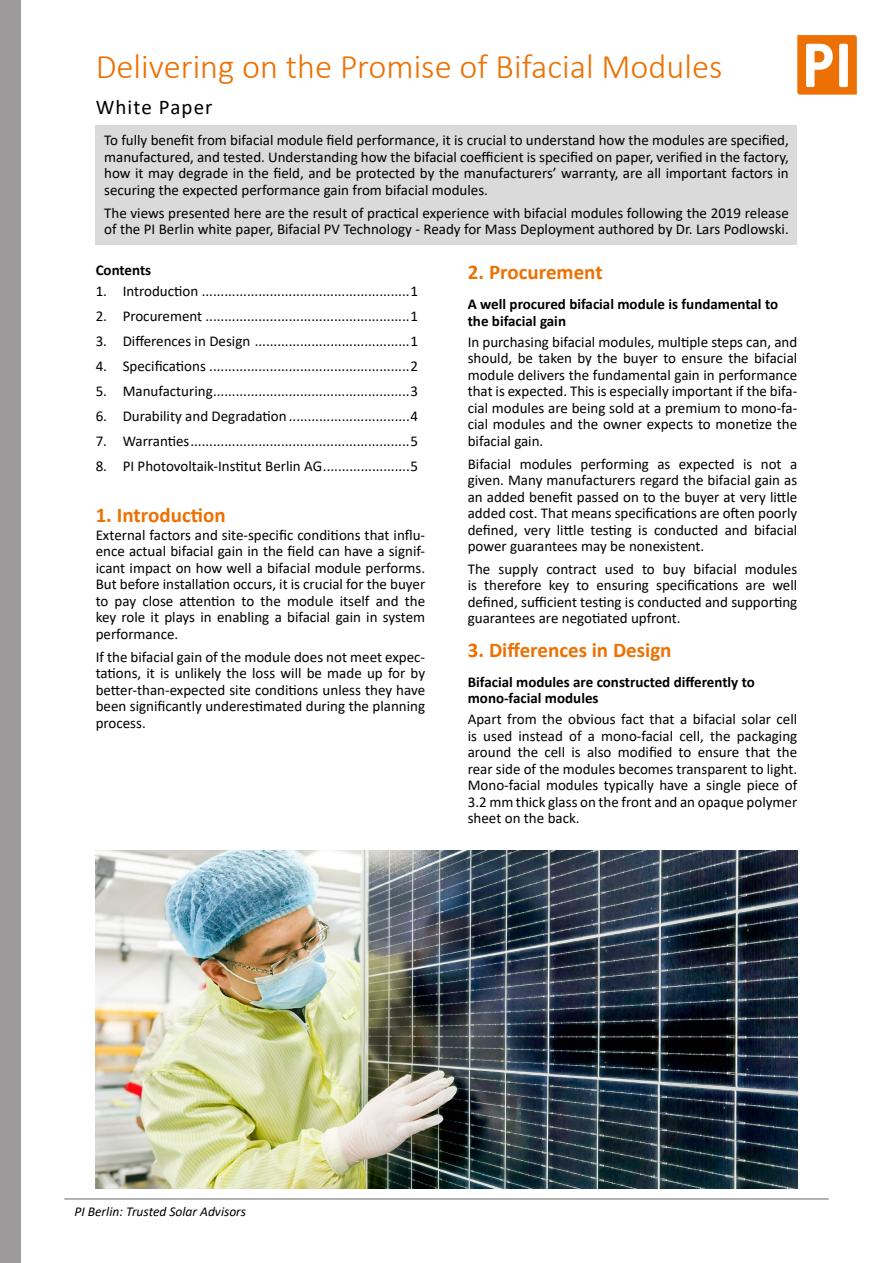
<style>
.page{position:relative;width:893px;height:1263px;background:#fff}
.page>*{position:absolute;margin:0;border:0;box-sizing:border-box;transform-origin:0 0}
.t1{font:300 34.5px "Calibri";color:#ed7000}
.t2{font:700 21px "Calibri";color:#ed7000}
.Subtitle{font:21px "Calibri";letter-spacing:.055em;color:#000}
.t3{font:15px/16.5px "Calibri";color:#000;text-align:justify}
.Subsection_Heading{font:700 15px/16.5px "Calibri";color:#000}
.t4{font:italic 13.5px "Calibri";color:#000}
</style>
<div class="page">
<svg style="left:797px;top:35px;width:60px;height:60px"></svg>
<div style="left:839px;top:44px;width:9px;height:43px;background:#fff;border-radius:2px"></div>
<hr style="left:64px;top:1198px;width:765px;height:2px;background:#9c9a9a">
<div style="left:0;top:0;width:21px;height:1263px;background:#9c9a9a"></div>
<div style="left:96px;top:125px;width:701px;height:119px;background:#dadada"></div>
<img style="left:96px;top:850px;width:701px;height:338px">
<p class="t1" style="left:96px;top:45px;width:628px">Delivering on the Promise of Bifacial Modules</p>
<p class="Subtitle" style="left:96px;top:93px;width:118px">White Paper</p>
<p class="t3" style="left:104px;top:132px;width:686px">To fully benefit from bifacial module field performance, it is crucial to understand how the modules are specified, manufactured, and tested. Understanding how the bifacial coefficient is specified on paper, verified in the factory, how it may degrade in the field, and be protected by the manufacturers’ warranty, are all important factors in securing the expected performance gain from bifacial modules.</p>
<p class="t3" style="left:104px;top:204px;width:686px">The views presented here are the result of practical experience with bifacial modules following the 2019 release of the PI Berlin white paper, Bifacial PV Technology - Ready for Mass Deployment authored by Dr. Lars Podlowski.</p>
<p class="Subsection_Heading" style="left:96px;top:261px;width:57px">Contents</p>
<p class="t3" style="left:96px;top:282px;width:324px">1. Introduction .......................................................1</p>
<p class="t3" style="left:96px;top:307px;width:324px">2. Procurement ......................................................1</p>
<p class="t3" style="left:96px;top:332px;width:324px">3. Differences in Design .........................................1</p>
<p class="t3" style="left:96px;top:357px;width:324px">4. Specifications .....................................................2</p>
<p class="t3" style="left:96px;top:382px;width:324px">5. Manufacturing....................................................3</p>
<p class="t3" style="left:96px;top:407px;width:324px">6. Durability and Degradation ................................4</p>
<p class="t3" style="left:96px;top:432px;width:324px">7. Warranties..........................................................5</p>
<p class="t3" style="left:96px;top:457px;width:324px">8. PI Photovoltaik-Institut Berlin AG.......................5</p>
<p class="t2" style="left:96px;top:500px;width:131px">1. Introduction</p>
<p class="t3" style="left:96px;top:526px;width:331px">External factors and site-specific conditions that influ&shy;ence actual bifacial gain in the field can have a signif&shy;icant impact on how well a bifacial module performs.<br>But before installation occurs, it is crucial for the buyer to pay close attention to the module itself and the key role it plays in enabling a bifacial gain in system performance.</p>
<p class="t3" style="left:96px;top:648px;width:331px">If the bifacial gain of the module does not meet expec&shy;tations, it is unlikely the loss will be made up for by better-than-expected site conditions unless they have been significantly underestimated during the planning process.</p>
<p class="t2" style="left:468px;top:258px;width:136px">2. Procurement</p>
<p class="Subsection_Heading" style="left:468px;top:296px;width:312px">A well procured bifacial module is fundamental to the bifacial gain</p>
<p class="t3" style="left:468px;top:333px;width:331px">In purchasing bifacial modules, multiple steps can, and should, be taken by the buyer to ensure the bifacial module delivers the fundamental gain in performance that is expected. This is especially important if the bifa&shy;cial modules are being sold at a premium to mono-fa&shy;cial modules and the owner expects to monetize the bifacial gain.</p>
<p class="t3" style="left:468px;top:455px;width:331px">Bifacial modules performing as expected is not a given. Many manufacturers regard the bifacial gain as an added benefit passed on to the buyer at very little added cost. That means specifications are often poorly defined, very little testing is conducted and bifacial power guarantees may be nonexistent.</p>
<p class="t3" style="left:468px;top:560px;width:331px">The supply contract used to buy bifacial modules is therefore key to ensuring specifications are well defined, sufficient testing is conducted and supporting guarantees are negotiated upfront.</p>
<p class="t2" style="left:468px;top:635px;width:205px">3. Differences in Design</p>
<p class="Subsection_Heading" style="left:468px;top:673px;width:289px">Bifacial modules are constructed differently to mono-facial modules</p>
<p class="t3" style="left:468px;top:710px;width:331px">Apart from the obvious fact that a bifacial solar cell is used instead of a mono-facial cell, the packaging around the cell is also modified to ensure that the rear side of the modules becomes transparent to light.<br>Mono-facial modules typically have a single piece of 3.2 mm thick glass on the front and an opaque polymer sheet on the back.</p>
<p class="t4" style="left:74px;top:1202px;width:173px">PI Berlin: Trusted Solar Advisors</p>
</div>
